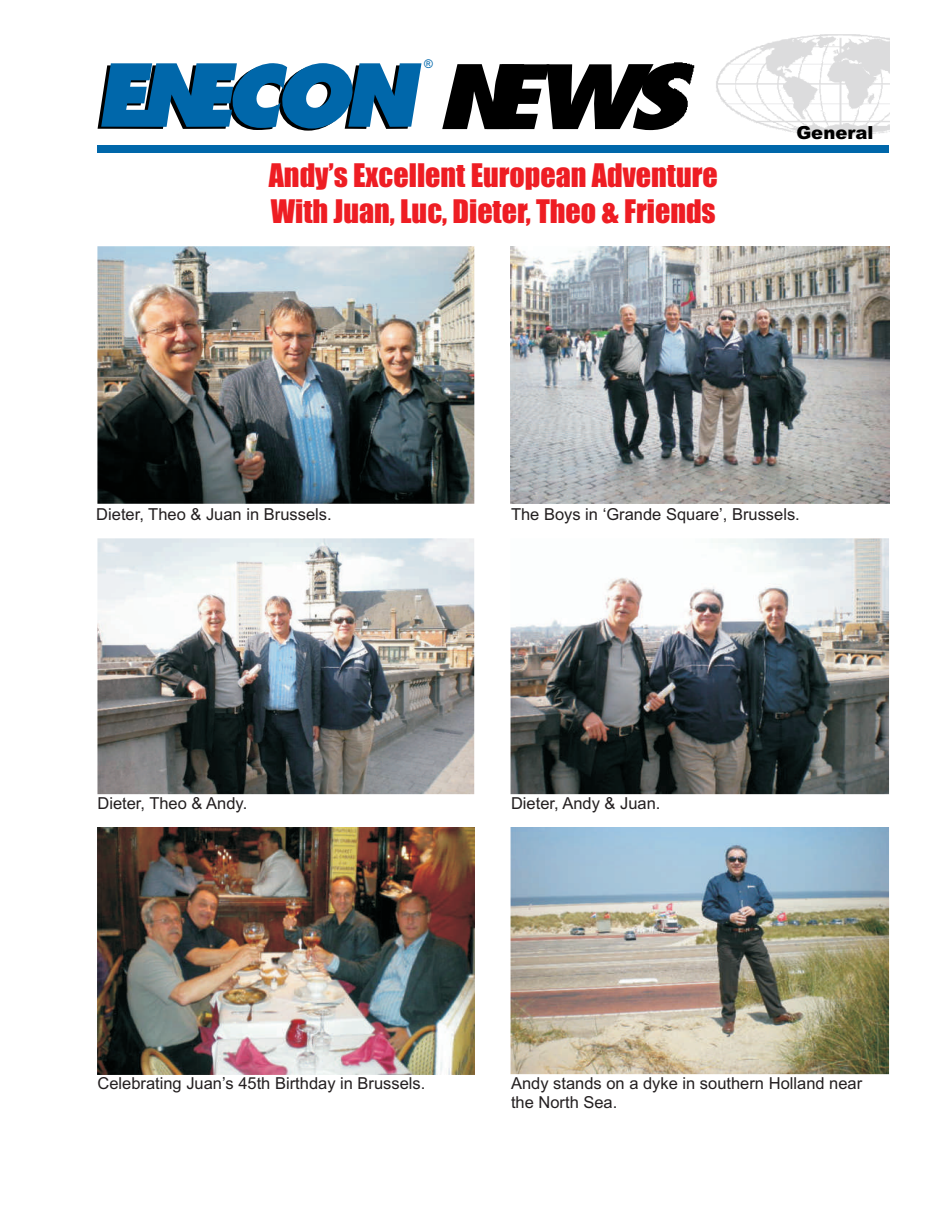
<style>
.page{position:relative;width:945px;height:1215px;background:#fff}
.page>*{position:absolute;margin:0;border:0;box-sizing:border-box;transform-origin:0 0}
.t1{font:italic 800 85.8px "Fujiyama";color:#000;scale:1.46 1}
.t2{font:30px/36.6px "Impact";color:#ee1d23}
.t3{font:900 18px "Arial";color:#000}
.t4{font:16.5px/18.5px "Arial";color:#231f20}
.t5{font:12px "Arial";color:#0067aa}
</style>
<div class="page">
<img style="left:97px;top:246px;width:377px;height:258px">
<img style="left:511px;top:246px;width:378px;height:258px">
<img style="left:511px;top:538px;width:378px;height:256px">
<img style="left:97px;top:538px;width:377px;height:256px">
<img style="left:97px;top:827px;width:377px;height:247px">
<img style="left:511px;top:827px;width:378px;height:247px">
<img style="left:674px;top:34px;width:215px;height:102px">
<div style="left:98px;top:145px;width:791px;height:8px;background:#0067aa"></div>
<svg style="left:98px;top:63px;width:323px;height:68px"></svg>
<p class="t5" style="left:424px;top:59px;width:10px">®</p>
<h1 class="t1" style="left:435px;top:60px;width:174px">NEWS</h1>
<h2 class="t2" style="left:269px;top:158px;width:451px">Andy’s Excellent European Adventure<br>With Juan, Luc, Dieter, Theo &amp; Friends</h2>
<p class="t3" style="left:796px;top:126px;width:79px">General</p>
<p class="t4" style="left:96px;top:507px;width:237px">Dieter, Theo &amp; Juan in Brussels.</p>
<p class="t4" style="left:511px;top:507px;width:290px">The Boys in ‘Grande Square’, Brussels.</p>
<p class="t4" style="left:97px;top:796px;width:151px">Dieter, Theo &amp; Andy.</p>
<p class="t4" style="left:511px;top:796px;width:151px">Dieter, Andy &amp; Juan.</p>
<p class="t4" style="left:97px;top:1076px;width:330px">Celebrating Juan’s 45th Birthday in Brussels.</p>
<p class="t4" style="left:511px;top:1076px;width:353px">Andy stands on a dyke in southern Holland near the North Sea.</p>
</div>
